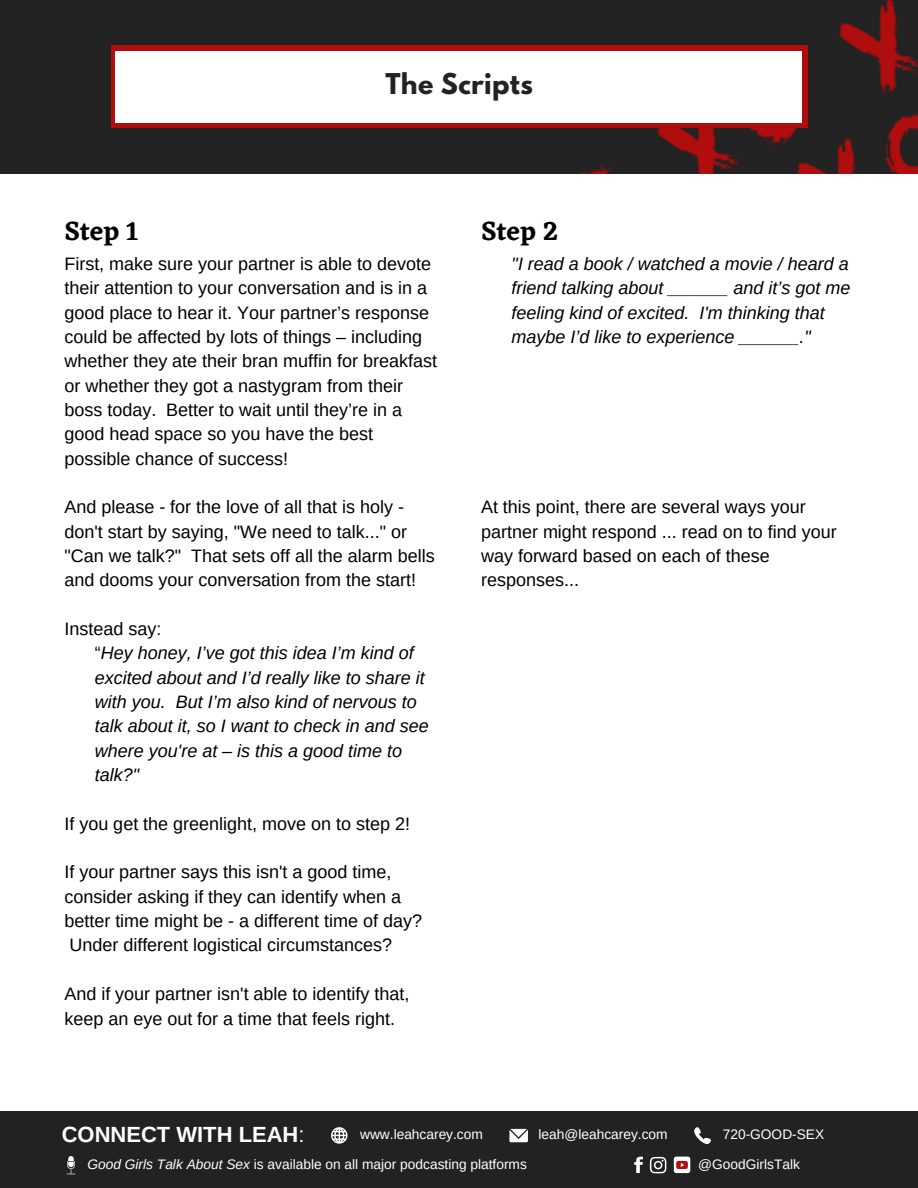
<style>
.page{position:relative;width:918px;height:1188px;background:#fff}
.page>*{position:absolute;margin:0;border:0;box-sizing:border-box;transform-origin:0 0}
.t1{font:600 27px "Eczar";color:#000}
.t2{font:700 25.35px "League Spartan";letter-spacing:.015em;color:#222}
.t3{font:700 21.9px "Arimo";color:#fff}
.t4{font:18px/24.3px "Arimo";color:#000}
.t5{font:italic 18px/24.3px "Arimo";color:#000}
.t6{font:13.8px "Arimo";color:#fff}
.s1{font-style:normal}
.s2{font-weight:400}
.s3{font-style:italic}
</style>
<div class="page">
<div style="left:0;top:1111px;width:918px;height:77px;background:#222"></div>
<svg style="left:509px;top:1129px;width:19px;height:13px"></svg>
<svg style="left:694px;top:1127px;width:17px;height:17px"></svg>
<svg style="left:331px;top:1127px;width:17px;height:17px"></svg>
<svg style="left:67px;top:1156px;width:8px;height:18px"></svg>
<svg style="left:634px;top:1157px;width:8px;height:16px"></svg>
<div style="left:674px;top:1157px;width:16px;height:16px;background:#fff;border-radius:3px"></div>
<svg style="left:676px;top:1161px;width:12px;height:8px"></svg>
<svg style="left:650px;top:1157px;width:16px;height:16px"></svg>
<img style="left:0;top:0;width:918px;height:173px">
<div style="left:111px;top:46px;width:696px;height:82px;background:#b00d0e"></div>
<div style="left:116px;top:51px;width:686px;height:72px;background:#fff"></div>
<h2 class="t2" style="left:385px;top:71px;width:149px">The Scripts</h2>
<h1 class="t1" style="left:64px;top:215px;width:75px">Step 1</h1>
<p class="t4" style="left:64px;top:252px;width:374px">First, make sure your partner is able to devote their attention to your conversation and is in a good place to hear it. Your partner’s response could be affected by lots of things – including whether they ate their bran muffin for breakfast or whether they got a nastygram from their boss today. Better to wait until they’re in a good head space so you have the best possible chance of success!</p>
<p class="t4" style="left:64px;top:495px;width:372px">And please - for the love of all that is holy - don't start by saying, "We need to talk..." or "Can we talk?" That sets off all the alarm bells and dooms your conversation from the start!</p>
<p class="t5" style="left:95px;top:617px;width:335px;text-indent:-31px"><span class="s1">Instead say:<br>“</span>Hey honey, I’ve got this idea I’m kind of excited about and I’d really like to share it with you. But I’m also kind of nervous to talk about it, so I want to check in and see where you're at – is this a good time to talk?"</p>
<p class="t4" style="left:64px;top:811px;width:347px">If you get the greenlight, move on to step 2!</p>
<p class="t4" style="left:64px;top:860px;width:359px">If your partner says this isn't a good time, consider asking if they can identify when a better time might be - a different time of day?<br>Under different logistical circumstances?</p>
<p class="t4" style="left:64px;top:982px;width:347px">And if your partner isn't able to identify that, keep an eye out for a time that feels right.</p>
<h1 class="t1" style="left:481px;top:215px;width:79px">Step 2</h1>
<p class="t5" style="left:512px;top:252px;width:340px">"I read a book / watched a movie / heard a friend talking about ______ and it’s got me feeling kind of excited. I'm thinking that maybe I’d like to experience ______."</p>
<p class="t4" style="left:481px;top:495px;width:357px">At this point, there are several ways your partner might respond ... read on to find your way forward based on each of these responses...</p>
<p class="t3" style="left:62px;top:1122px;width:244px">CONNECT WITH LEAH<span class="s2">:</span></p>
<p class="t6" style="left:723px;top:1127px;width:103px">720-GOOD-SEX</p>
<p class="t6" style="left:360px;top:1127px;width:124px">www.leahcarey.com</p>
<p class="t6" style="left:539px;top:1127px;width:131px">leah@leahcarey.com</p>
<p class="t6" style="left:88px;top:1156px;width:441px"><span class="s3">Good Girls Talk About Sex</span> is available on all major podcasting platforms</p>
<p class="t6" style="left:698px;top:1156px;width:103px">@GoodGirlsTalk</p>
</div>
